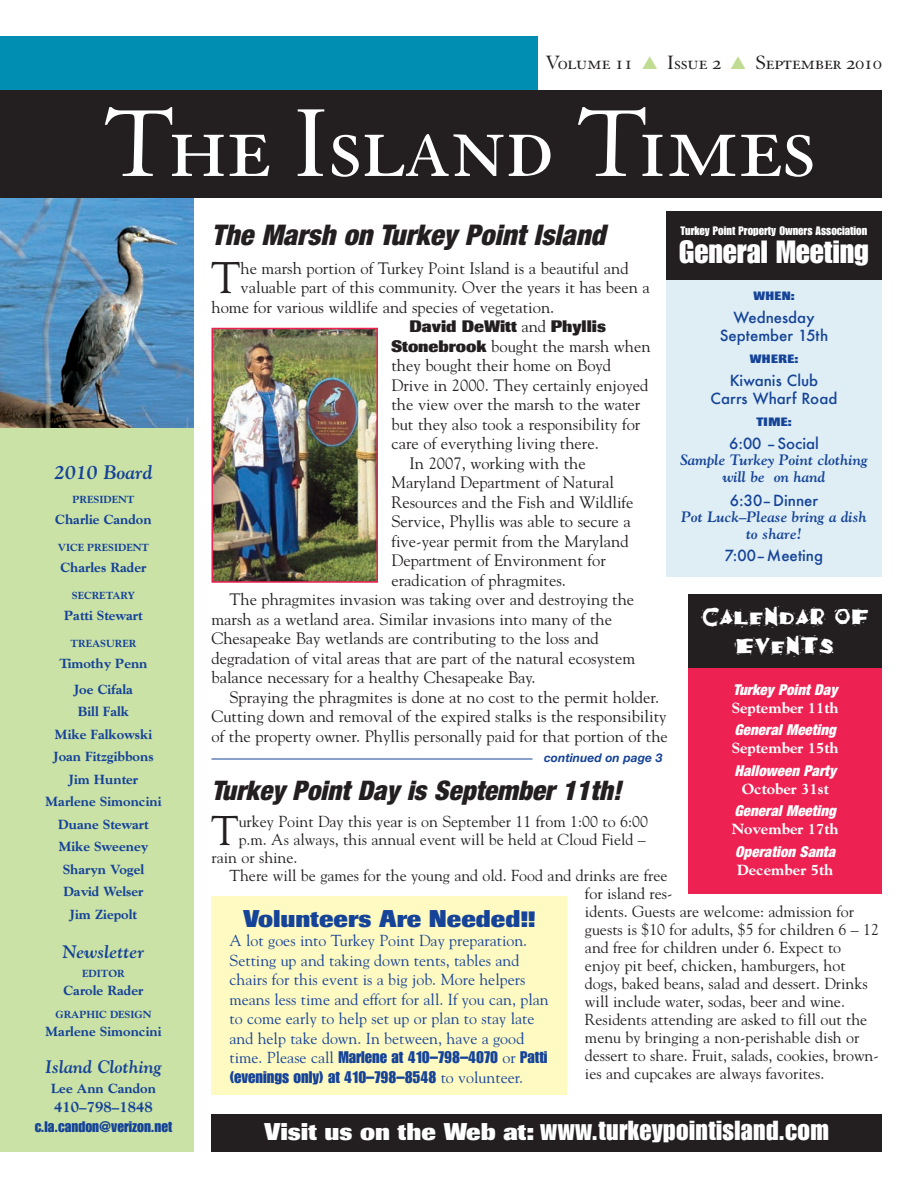
<style>
.page{position:relative;width:918px;height:1188px;background:#fff}
.page>*{position:absolute;margin:0;border:0;box-sizing:border-box;transform-origin:0 0}
.t1{font:105px "Granjon SC";letter-spacing:-.02em;color:#fff}
.t2{font:44.1px "Goudy";color:#231f20}
.t3{font:41.4px "Goudy";color:#231f20}
.t4{font:31.5px "Impact";color:#fff}
.t5{font:italic 900 condensed 28.5px "Helvetica Neue";color:#231f20}
.t6{font:27px "Impact";letter-spacing:.015em;color:#fff}
.t7{font:italic 900 condensed 27px "Helvetica Neue";color:#231f20}
.t8{font:27px/28.5px "Fajita ICG Mild";color:#fff;text-align:center}
.t9{font:800 24px "Imago";color:#154398}
.t10{font:21px "Granjon SC";letter-spacing:-.02em;color:#231f20}
.t11{font:italic 700 19.5px "Goudy";color:#154398}
.t12{font:italic 700 18px "Goudy";color:#154398}
.t13{font:16.5px "Goudy";color:#231f20}
.t14{font:16.5px/19.5px "Impact";color:#154398}
.t15{font:800 16.5px "Imago";color:#231f20}
.t16{font:15.9px "Goudy";color:#231f20}
.t17{font:15.9px/19.5px "Goudy";color:#154398}
.t18{font:500 15px/18px "Futura";color:#154398;text-align:center}
.t19{font:italic 900 condensed 15px "Helvetica Neue";color:#fff}
.t20{font:italic 700 15px/16.5px "Goudy";color:#154398;text-align:center}
.t21{font:800 15px "Goudy";color:#fff}
.t22{font:15px "Impact";color:#154398}
.t23{font:800 15px "Goudy";color:#154398}
.t24{font:800 13.5px/22.5px "Goudy";color:#154398;text-align:center}
.t25{font:12px "Impact";color:#fff}
.t26{font:800 12px "Imago";letter-spacing:.02em;color:#154398}
.t27{font:italic 700 12px "Helvetica Neue";color:#154398}
.t28{font:800 10.5px "Goudy";color:#154398}
.s1{color:#bfdc92}
.s2{font-family:"Goudy";font-weight:400}
.s3{font-family:"Imago";font-weight:800}
.s4{font-family:"Imago";font-weight:800;font-size:24px}
.s5{font-family:"Goudy";font-size:15.9px}
</style>
<div class="page">
<div style="left:212px;top:1114px;width:670px;height:38px;background:#231f20"></div>
<div style="left:0;top:426px;width:194px;height:726px;background:#cbe2a6"></div>
<img style="left:0;top:198px;width:194px;height:229px">
<div style="left:0;top:36px;width:537px;height:54px;background:#008fb3"></div>
<div style="left:0;top:90px;width:882px;height:108px;background:#231f20"></div>
<div style="left:666px;top:279px;width:216px;height:298px;background:#deeef4"></div>
<div style="left:666px;top:212px;width:216px;height:68px;background:#231f20"></div>
<div style="left:688px;top:666px;width:194px;height:228px;background:#ed2152"></div>
<div style="left:688px;top:594px;width:194px;height:73px;background:#231f20"></div>
<div style="left:212px;top:896px;width:355px;height:198px;background:#fffac1"></div>
<img style="left:215px;top:331px;width:160px;height:249px">
<div style="left:212px;top:328px;width:166px;height:255px;border:2px solid #ed2152"></div>
<hr style="left:212px;top:759px;width:320px;height:1px;background:#154398">
<p class="t10" style="left:545px;top:55px;width:338px">Volume 11 <span class="s1">▲</span> Issue 2 <span class="s1">▲</span> September 2010</p>
<h1 class="t1" style="left:102px;top:105px;width:716px">The Island Times</h1>
<p class="t11" style="left:54px;top:461px;width:100px">2010 Board</p>
<p class="t28" style="left:73px;top:495px;width:63px">PRESIDENT</p>
<p class="t24" style="left:55px;top:509px;width:98px">Charlie Candon</p>
<p class="t28" style="left:58px;top:543px;width:93px">VICE PRESIDENT</p>
<p class="t24" style="left:61px;top:557px;width:87px">Charles Rader</p>
<p class="t28" style="left:72px;top:591px;width:65px">SECRETARY</p>
<p class="t24" style="left:64px;top:605px;width:80px">Patti Stewart</p>
<p class="t28" style="left:71px;top:639px;width:67px">TREASURER</p>
<p class="t24" style="left:59px;top:652px;width:90px;line-height:25.5px">Timothy Penn<br>Joe Cifala</p>
<p class="t24" style="left:46px;top:701px;width:117px">Bill Falk<br>Mike Falkowski<br>Joan Fitzgibbons<br>Jim Hunter<br>Marlene Simoncini<br>Duane Stewart<br>Mike Sweeney<br>Sharyn Vogel<br>David Welser<br>Jim Ziepolt</p>
<p class="t12" style="left:63px;top:941px;width:83px">Newsletter</p>
<p class="t28" style="left:82px;top:969px;width:44px">EDITOR</p>
<p class="t24" style="left:64px;top:980px;width:81px">Carole Rader</p>
<p class="t28" style="left:56px;top:1010px;width:97px">GRAPHIC DESIGN</p>
<p class="t24" style="left:46px;top:1021px;width:117px">Marlene Simoncini</p>
<p class="t12" style="left:45px;top:1056px;width:118px">Island Clothing</p>
<p class="t24" style="left:51px;top:1078px;width:107px">Lee Ann Candon</p>
<p class="t23" style="left:54px;top:1101px;width:100px">410–798–1848</p>
<p class="t22" style="left:35px;top:1121px;width:139px">c.la.candon@verizon.net</p>
<h3 class="t5" style="left:212px;top:225px;width:395px">The Marsh on Turkey Point Island</h3>
<h2 class="t2" style="left:211px;top:252px;width:31px">T</h2>
<p class="t13" style="left:241px;top:259px;width:390px">he marsh portion of Turkey Point Island is a beautiful and</p>
<p class="t25" style="left:681px;top:226px;width:188px">Turkey Point Property Owners Association</p>
<h3 class="t4" style="left:679px;top:241px;width:191px">General Meeting</h3>
<p class="t13" style="left:241px;top:278px;width:411px">valuable part of this community. Over the years it has been a</p>
<p class="t13" style="left:212px;top:298px;width:344px">home for various wildlife and species of vegetation.</p>
<p class="t15" style="left:410px;top:321px;width:198px">David DeWitt <span class="s2">and</span> Phyllis</p>
<p class="t13" style="left:392px;top:337px;width:261px"><span class="s3">Stonebrook</span> bought the marsh when</p>
<p class="t13" style="left:391px;top:356px;width:221px">they bought their home on Boyd</p>
<p class="t13" style="left:391px;top:376px;width:258px">Drive in 2000. They certainly enjoyed</p>
<p class="t13" style="left:391px;top:395px;width:250px">the view over the marsh to the water</p>
<p class="t13" style="left:391px;top:415px;width:251px">but they also took a responsibility for</p>
<p class="t13" style="left:391px;top:434px;width:209px">care of everything living there.</p>
<p class="t13" style="left:409px;top:454px;width:178px">In 2007, working with the</p>
<p class="t13" style="left:391px;top:473px;width:224px">Maryland Department of Natural</p>
<p class="t13" style="left:391px;top:493px;width:244px">Resources and the Fish and Wildlife</p>
<p class="t13" style="left:391px;top:512px;width:241px">Service, Phyllis was able to secure a</p>
<p class="t13" style="left:391px;top:532px;width:239px">five-year permit from the Maryland</p>
<p class="t13" style="left:391px;top:551px;width:216px">Department of Environment for</p>
<p class="t13" style="left:391px;top:571px;width:176px">eradication of phragmites.</p>
<p class="t13" style="left:229px;top:590px;width:406px">The phragmites invasion was taking over and destroying the</p>
<p class="t13" style="left:211px;top:610px;width:402px">marsh as a wetland area. Similar invasions into many of the</p>
<p class="t13" style="left:211px;top:629px;width:389px">Chesapeake Bay wetlands are contributing to the loss and</p>
<p class="t13" style="left:211px;top:649px;width:425px">degradation of vital areas that are part of the natural ecosystem</p>
<p class="t13" style="left:211px;top:668px;width:326px">balance necessary for a healthy Chesapeake Bay.</p>
<p class="t13" style="left:229px;top:688px;width:431px">Spraying the phragmites is done at no cost to the permit holder.</p>
<p class="t13" style="left:211px;top:707px;width:457px">Cutting down and removal of the expired stalks is the responsibility</p>
<p class="t13" style="left:211px;top:727px;width:458px">of the property owner. Phyllis personally paid for that portion of the</p>
<p class="t26" style="left:753px;top:292px;width:43px">WHEN:</p>
<p class="t18" style="left:720px;top:308px;width:110px">Wednesday<br>September 15th</p>
<p class="t26" style="left:750px;top:355px;width:50px">WHERE:</p>
<p class="t18" style="left:711px;top:371px;width:128px">Kiwanis Club<br>Carrs Wharf Road</p>
<p class="t26" style="left:756px;top:418px;width:37px">TIME:</p>
<p class="t18" style="left:729px;top:434px;width:91px">6:00 –Social</p>
<p class="t20" style="left:680px;top:452px;width:189px">Sample Turkey Point clothing will be on hand</p>
<p class="t18" style="left:730px;top:491px;width:90px">6:30–Dinner</p>
<p class="t20" style="left:681px;top:509px;width:187px">Pot Luck–Please bring a dish to share!</p>
<p class="t18" style="left:725px;top:547px;width:100px">7:00–Meeting</p>
<h3 class="t8" style="left:701px;top:601px;width:169px">CALENDAR OF<br>EVENTS</h3>
<p class="t19" style="left:733px;top:684px;width:106px">Turkey Point Day</p>
<p class="t21" style="left:732px;top:701px;width:109px">September 11th</p>
<p class="t19" style="left:735px;top:724px;width:103px">General Meeting</p>
<p class="t21" style="left:732px;top:742px;width:109px">September 15th</p>
<p class="t19" style="left:735px;top:765px;width:103px">Halloween Party</p>
<p class="t21" style="left:742px;top:782px;width:89px">October 31st</p>
<p class="t19" style="left:735px;top:805px;width:103px">General Meeting</p>
<p class="t21" style="left:732px;top:823px;width:109px">November 17th</p>
<p class="t19" style="left:735px;top:846px;width:101px">Operation Santa</p>
<p class="t21" style="left:737px;top:863px;width:98px">December 5th</p>
<p class="t27" style="left:544px;top:753px;width:120px">continued on page 3</p>
<h3 class="t7" style="left:212px;top:781px;width:411px">Turkey Point Day is September 11th!</h3>
<h3 class="t3" style="left:211px;top:807px;width:29px">T</h3>
<p class="t16" style="left:239px;top:812px;width:411px">urkey Point Day this year is on September 11 from 1:00 to 6:00</p>
<p class="t16" style="left:239px;top:830px;width:409px">p.m. As always, this annual event will be held at Cloud Field –</p>
<p class="t16" style="left:211px;top:848px;width:88px">rain or shine.</p>
<p class="t16" style="left:229px;top:866px;width:440px">There will be games for the young and old. Food and drinks are free</p>
<p class="t16" style="left:585px;top:884px;width:89px">for island res-</p>
<p class="t16" style="left:585px;top:902px;width:271px">idents. Guests are welcome: admission for</p>
<p class="t16" style="left:585px;top:920px;width:296px">guests is $10 for adults, $5 for children 6 – 12</p>
<p class="t16" style="left:585px;top:938px;width:258px">and free for children under 6. Expect to</p>
<p class="t16" style="left:585px;top:956px;width:262px">enjoy pit beef, chicken, hamburgers, hot</p>
<p class="t16" style="left:585px;top:974px;width:284px">dogs, baked beans, salad and dessert. Drinks</p>
<p class="t16" style="left:585px;top:992px;width:262px">will include water, sodas, beer and wine.</p>
<p class="t16" style="left:585px;top:1010px;width:284px">Residents attending are asked to fill out the</p>
<p class="t16" style="left:585px;top:1028px;width:276px">menu by bringing a non-perishable dish or</p>
<p class="t16" style="left:585px;top:1046px;width:295px">dessert to share. Fruit, salads, cookies, brown-</p>
<p class="t16" style="left:585px;top:1064px;width:241px">ies and cupcakes are always favorites.</p>
<h3 class="t6" style="left:264px;top:1121px;width:566px"><span class="s4">Visit us on the Web at:</span> www.turkeypointisland.com</h3>
<h3 class="t9" style="left:243px;top:910px;width:294px">Volunteers Are Needed!!</h3>
<p class="t17" style="left:229px;top:931px;width:321px">A lot goes into Turkey Point Day preparation.<br>Setting up and taking down tents, tables and chairs for this event is a big job. More helpers means less time and effort for all. If you can, plan to come early to help set up or plan to stay late and help take down. In between, have a good</p>
<p class="t14" style="left:229px;top:1048px;width:320px"><span class="s5">time. Please call</span> Marlene at 410–798–4070 <span class="s5">or</span> Patti (evenings only) at 410–798–8548 <span class="s5">to volunteer.</span></p>
</div>
